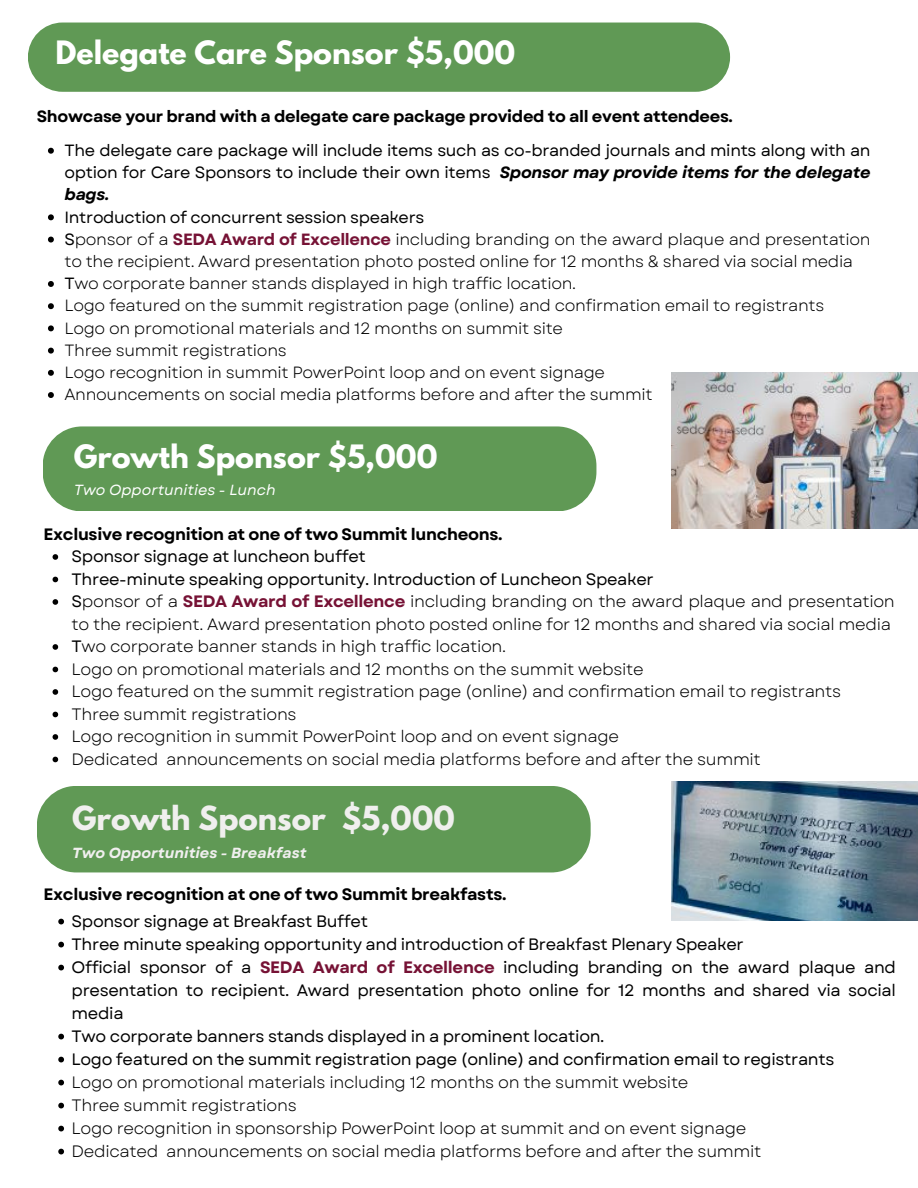
<style>
.page{position:relative;width:918px;height:1188px;background:#fff}
.page>*{position:absolute;margin:0;border:0;box-sizing:border-box;transform-origin:0 0}
.t1{font:700 29.4px "League Spartan";color:#f0efee}
.t2{font:700 28.5px "League Spartan";color:#fff}
.t3{font:16.5px/22.5px "Garet";letter-spacing:-.02em;color:#000}
.t4{font:16.5px/23px "Garet";letter-spacing:-.02em;color:#000;text-align:justify}
.t5{font:700 16.5px "Garet";letter-spacing:-.02em;color:#000}
.t6{font:16.35px/22.2px "Garet";letter-spacing:-.02em;color:#000}
.t7{font:16.35px/22.2px "Garet";letter-spacing:-.02em;color:#000;text-align:justify}
.t8{font:700 16.35px "Garet";letter-spacing:-.02em;color:#000}
.t9{font:italic 700 14.7px "Garet";color:#f0efee}
.t10{font:italic 14.7px "Garet";color:#fff}
.s1{font-weight:700;font-style:italic}
.s2{font-style:inherit}
.s3{font-weight:700;color:#761235}
</style>
<div class="page">
<div style="left:28px;top:23px;width:702px;height:69px;background:#609955;border-radius:35px"></div>
<img style="left:671px;top:372px;width:247px;height:157px">
<svg style="left:48px;top:148px;width:6px;height:6px"></svg>
<svg style="left:48px;top:214px;width:6px;height:6px"></svg>
<svg style="left:48px;top:237px;width:6px;height:6px"></svg>
<svg style="left:48px;top:281px;width:6px;height:6px"></svg>
<svg style="left:48px;top:303px;width:6px;height:6px"></svg>
<svg style="left:48px;top:325px;width:6px;height:6px"></svg>
<svg style="left:48px;top:348px;width:6px;height:6px"></svg>
<svg style="left:48px;top:370px;width:6px;height:6px"></svg>
<svg style="left:48px;top:392px;width:6px;height:6px"></svg>
<div style="left:43px;top:426px;width:553px;height:85px;background:#609955;border-radius:39px"></div>
<div style="left:37px;top:786px;width:554px;height:86px;background:#609955;border-radius:39px"></div>
<img style="left:671px;top:781px;width:247px;height:140px">
<svg style="left:53px;top:554px;width:5px;height:6px"></svg>
<svg style="left:53px;top:577px;width:5px;height:5px"></svg>
<svg style="left:53px;top:599px;width:5px;height:6px"></svg>
<svg style="left:53px;top:644px;width:5px;height:6px"></svg>
<svg style="left:53px;top:667px;width:5px;height:5px"></svg>
<svg style="left:53px;top:689px;width:5px;height:6px"></svg>
<svg style="left:53px;top:712px;width:5px;height:5px"></svg>
<svg style="left:53px;top:734px;width:5px;height:6px"></svg>
<svg style="left:53px;top:757px;width:5px;height:5px"></svg>
<svg style="left:58px;top:919px;width:6px;height:5px"></svg>
<svg style="left:58px;top:942px;width:6px;height:5px"></svg>
<svg style="left:58px;top:965px;width:6px;height:5px"></svg>
<svg style="left:58px;top:1034px;width:6px;height:5px"></svg>
<svg style="left:58px;top:1057px;width:6px;height:5px"></svg>
<svg style="left:58px;top:1080px;width:6px;height:5px"></svg>
<svg style="left:58px;top:1103px;width:6px;height:5px"></svg>
<svg style="left:58px;top:1126px;width:6px;height:5px"></svg>
<svg style="left:58px;top:1149px;width:6px;height:5px"></svg>
<p class="t2" style="left:56px;top:38px;width:461px">Delegate Care Sponsor $5,000</p>
<h2 class="t8" style="left:37px;top:104px;width:698px">Showcase your brand with a delegate care package provided to all event attendees.</h2>
<p class="t7" style="left:65px;top:139px;width:808px">The delegate care package will include items such as co-branded journals and mints along with an option for Care Sponsors to include their own items <span class="s1">Sponsor may provide items for the delegate bags.</span></p>
<p class="t7" style="left:65px;top:206px;width:361px">Introduction of concurrent session speakers</p>
<p class="t6" style="left:65px;top:228px;width:808px"><span class="s2">S</span>ponsor of a <span class="s3">SEDA Award of Excellence</span> including branding on the award plaque and presentation to the recipient. Award presentation photo posted online for 12 months &amp; shared via social media</p>
<p class="t6" style="left:65px;top:272px;width:513px"><span class="s2">T</span>wo corporate banner stands displayed in high traffic location.</p>
<p class="t6" style="left:65px;top:295px;width:761px">Logo featured on the summit registration page (online) and confirmation email to registrants</p>
<p class="t6" style="left:65px;top:317px;width:500px">Logo on promotional materials and 12 months on summit site</p>
<p class="t6" style="left:65px;top:339px;width:224px">Three summit registrations</p>
<p class="t6" style="left:65px;top:361px;width:542px">Logo recognition in summit PowerPoint loop and on event signage</p>
<p class="t6" style="left:65px;top:383px;width:590px">Announcements on social media platforms before and after the summit</p>
<p class="t2" style="left:74px;top:442px;width:365px">Growth Sponsor $5,000</p>
<h2 class="t10" style="left:74px;top:479px;width:203px">Two Opportunities - Lunch</h2>
<p class="t5" style="left:44px;top:522px;width:461px">Exclusive recognition at one of two Summit luncheons.</p>
<p class="t4" style="left:72px;top:545px;width:296px">Sponsor signage at luncheon buffet</p>
<p class="t4" style="left:72px;top:567px;width:584px">Three-minute speaking opportunity. Introduction of Luncheon Speaker</p>
<p class="t3" style="left:72px;top:590px;width:825px"><span class="s2">S</span>ponsor of a <span class="s3">SEDA Award of Excellence</span> including branding on the award plaque and presentation to the recipient. Award presentation photo posted online for 12 months and shared via social media</p>
<p class="t3" style="left:72px;top:635px;width:436px"><span class="s2">T</span>wo corporate banner stands in high traffic location.</p>
<p class="t3" style="left:72px;top:658px;width:574px">Logo on promotional materials and 12 months on the summit website</p>
<p class="t3" style="left:72px;top:680px;width:771px">Logo featured on the summit registration page (online) and confirmation email to registrants</p>
<p class="t3" style="left:72px;top:703px;width:227px">Three summit registrations</p>
<p class="t3" style="left:72px;top:725px;width:549px">Logo recognition in summit PowerPoint loop and on event signage</p>
<p class="t3" style="left:72px;top:748px;width:691px">Dedicated announcements on social media platforms before and after the summit</p>
<p class="t1" style="left:72px;top:803px;width:384px">Growth Sponsor $5,000</p>
<p class="t9" style="left:72px;top:842px;width:236px">Two Opportunities - Breakfast</p>
<h4 class="t5" style="left:44px;top:883px;width:464px">Exclusive recognition at one of two Summit breakfasts.</h4>
<h2 class="t4" style="left:72px;top:910px;width:298px">Sponsor signage at Breakfast Buffet</h2>
<p class="t4" style="left:72px;top:933px;width:674px">Three minute speaking opportunity and introduction of Breakfast Plenary Speaker</p>
<p class="t4" style="left:72px;top:956px;width:826px">Official sponsor of a <span class="s3">SEDA Award of Excellence</span> including branding on the award plaque and presentation to recipient. Award presentation photo online for 12 months and shared via social media</p>
<p class="t4" style="left:72px;top:1025px;width:534px">Two corporate banners stands displayed in a prominent location.</p>
<p class="t4" style="left:72px;top:1048px;width:764px">Logo featured on the summit registration page (online) and confirmation email to registrants</p>
<p class="t3" style="left:72px;top:1071px;width:618px">Logo on promotional materials including 12 months on the summit website</p>
<p class="t3" style="left:72px;top:1094px;width:227px">Three summit registrations</p>
<p class="t3" style="left:72px;top:1117px;width:676px">Logo recognition in sponsorship PowerPoint loop at summit and on event signage</p>
<p class="t3" style="left:72px;top:1140px;width:691px">Dedicated announcements on social media platforms before and after the summit</p>
</div>
